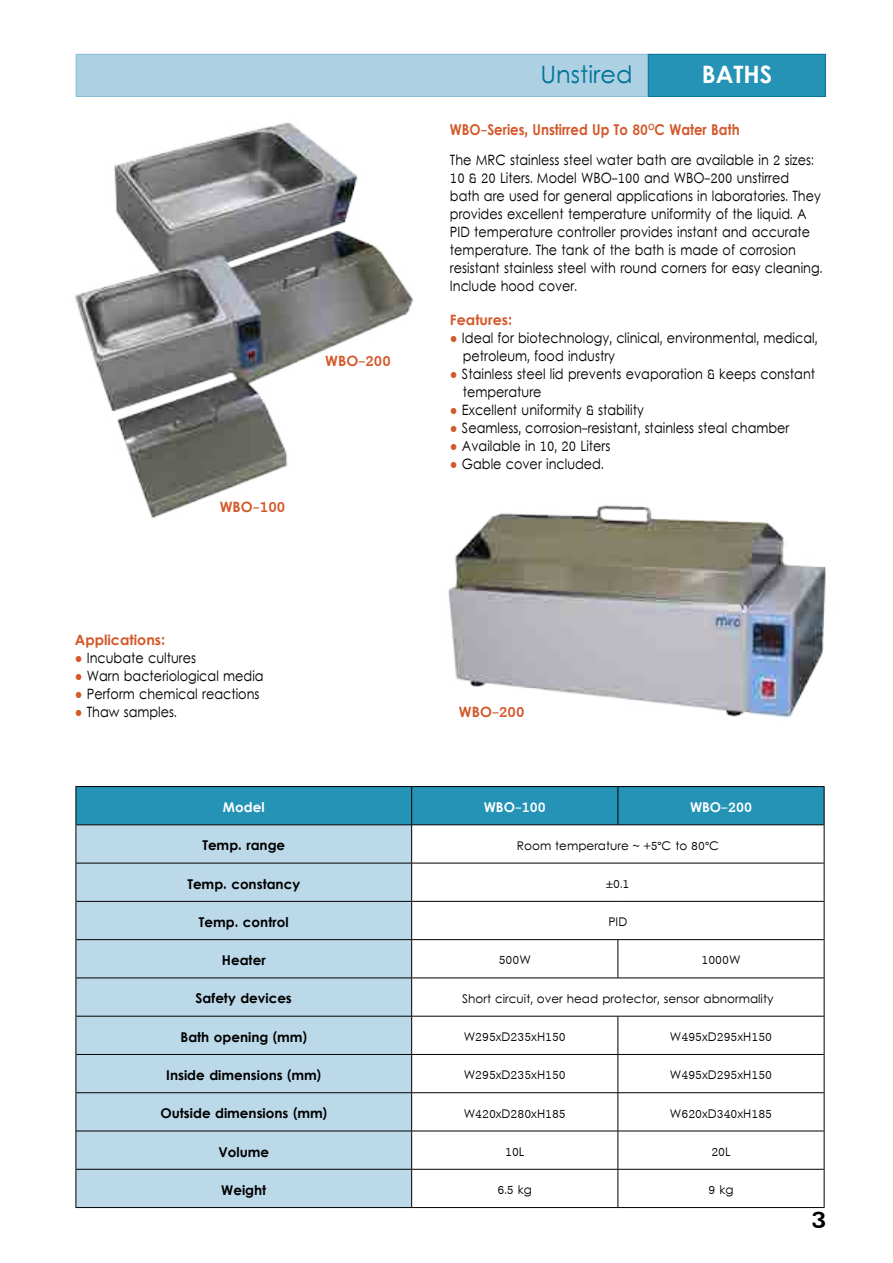
<style>
.page{position:relative;width:893px;height:1263px;background:#fff}
.page>*{position:absolute;margin:0;border:0;box-sizing:border-box;transform-origin:0 0}
.t1{font:24px "Levenim";color:#00739a}
.t2{font:24px "Levenim MT Bold";color:#fff}
.t3{font:23.25px "Levenim MT Bold";color:#000;scale:1.15 1}
.t4{font:15px "Levenim MT Bold";color:#d4582a;scale:.89 1}
.t5{font:14.25px/18px "Levenim";color:#000;scale:.9 1}
.t6{font:14.25px "Levenim MT Bold";color:#d4582a}
.t7{font:13.5px "Levenim MT Bold";color:#000}
.t8{font:13.5px "Levenim MT Bold";color:#fff}
.t9{font:12px "Levenim";color:#000}
.s1{font-family:"Arial";color:#d4582a}
</style>
<div class="page">
<img style="left:75px;top:123px;width:338px;height:395px">
<div style="left:76px;top:54px;width:750px;height:43px;background:#add1e2;border:1px solid #83bad3"></div>
<div style="left:648px;top:54px;width:178px;height:43px;background:#2493b6;border:1px solid #00739a"></div>
<div style="left:77px;top:787px;width:747px;height:37px;background:#2493b6"></div>
<div style="left:77px;top:825px;width:334px;height:382px;background:#bbd9e8"></div>
<hr style="left:76px;top:786px;width:336px;height:1px;background:#000">
<hr style="left:76px;top:787px;width:1px;height:38px;background:#000">
<hr style="left:412px;top:786px;width:206px;height:1px;background:#000">
<hr style="left:618px;top:786px;width:206px;height:1px;background:#000">
<hr style="left:824px;top:787px;width:1px;height:38px;background:#000">
<hr style="left:76px;top:825px;width:1px;height:38px;background:#000">
<hr style="left:824px;top:825px;width:1px;height:38px;background:#000">
<hr style="left:76px;top:863px;width:1px;height:38px;background:#000">
<hr style="left:824px;top:863px;width:1px;height:38px;background:#000">
<hr style="left:76px;top:901px;width:1px;height:39px;background:#000">
<hr style="left:824px;top:901px;width:1px;height:39px;background:#000">
<hr style="left:76px;top:940px;width:1px;height:38px;background:#000">
<hr style="left:824px;top:940px;width:1px;height:38px;background:#000">
<hr style="left:76px;top:978px;width:1px;height:38px;background:#000">
<hr style="left:824px;top:978px;width:1px;height:38px;background:#000">
<hr style="left:76px;top:1016px;width:1px;height:38px;background:#000">
<hr style="left:824px;top:1016px;width:1px;height:38px;background:#000">
<hr style="left:76px;top:1054px;width:1px;height:39px;background:#000">
<hr style="left:824px;top:1054px;width:1px;height:39px;background:#000">
<hr style="left:76px;top:1093px;width:1px;height:38px;background:#000">
<hr style="left:824px;top:1093px;width:1px;height:38px;background:#000">
<hr style="left:76px;top:1131px;width:1px;height:38px;background:#000">
<hr style="left:824px;top:1131px;width:1px;height:38px;background:#000">
<hr style="left:76px;top:1169px;width:1px;height:38px;background:#000">
<hr style="left:824px;top:1169px;width:1px;height:38px;background:#000">
<hr style="left:76px;top:1207px;width:336px;height:1px;background:#000">
<hr style="left:412px;top:1207px;width:206px;height:1px;background:#000">
<hr style="left:618px;top:1207px;width:206px;height:1px;background:#000">
<hr style="left:411px;top:787px;width:1px;height:37px;background:#000">
<hr style="left:618px;top:787px;width:1px;height:37px;background:#000">
<hr style="left:76px;top:824px;width:336px;height:1px;background:#000">
<hr style="left:412px;top:824px;width:206px;height:1px;background:#000">
<hr style="left:411px;top:825px;width:1px;height:38px;background:#000">
<hr style="left:618px;top:824px;width:206px;height:1px;background:#000">
<hr style="left:76px;top:863px;width:336px;height:1px;background:#000">
<hr style="left:412px;top:863px;width:206px;height:1px;background:#000">
<hr style="left:411px;top:863px;width:1px;height:38px;background:#000">
<hr style="left:618px;top:863px;width:206px;height:1px;background:#000">
<hr style="left:76px;top:901px;width:336px;height:1px;background:#000">
<hr style="left:412px;top:901px;width:206px;height:1px;background:#000">
<hr style="left:411px;top:901px;width:1px;height:38px;background:#000">
<hr style="left:618px;top:901px;width:206px;height:1px;background:#000">
<hr style="left:76px;top:939px;width:336px;height:1px;background:#000">
<hr style="left:412px;top:939px;width:206px;height:1px;background:#000">
<hr style="left:411px;top:940px;width:1px;height:38px;background:#000">
<hr style="left:618px;top:939px;width:206px;height:1px;background:#000">
<hr style="left:618px;top:940px;width:1px;height:38px;background:#000">
<hr style="left:76px;top:978px;width:336px;height:1px;background:#000">
<hr style="left:412px;top:978px;width:206px;height:1px;background:#000">
<hr style="left:411px;top:978px;width:1px;height:38px;background:#000">
<hr style="left:618px;top:978px;width:206px;height:1px;background:#000">
<hr style="left:76px;top:1016px;width:336px;height:1px;background:#000">
<hr style="left:412px;top:1016px;width:206px;height:1px;background:#000">
<hr style="left:411px;top:1016px;width:1px;height:38px;background:#000">
<hr style="left:618px;top:1016px;width:206px;height:1px;background:#000">
<hr style="left:618px;top:1016px;width:1px;height:38px;background:#000">
<hr style="left:76px;top:1054px;width:336px;height:1px;background:#000">
<hr style="left:412px;top:1054px;width:206px;height:1px;background:#000">
<hr style="left:411px;top:1055px;width:1px;height:37px;background:#000">
<hr style="left:618px;top:1054px;width:206px;height:1px;background:#000">
<hr style="left:618px;top:1055px;width:1px;height:37px;background:#000">
<hr style="left:76px;top:1092px;width:336px;height:1px;background:#000">
<hr style="left:412px;top:1092px;width:206px;height:1px;background:#000">
<hr style="left:411px;top:1093px;width:1px;height:38px;background:#000">
<hr style="left:618px;top:1092px;width:206px;height:1px;background:#000">
<hr style="left:618px;top:1093px;width:1px;height:38px;background:#000">
<hr style="left:76px;top:1131px;width:336px;height:1px;background:#000">
<hr style="left:412px;top:1131px;width:206px;height:1px;background:#000">
<hr style="left:411px;top:1131px;width:1px;height:38px;background:#000">
<hr style="left:618px;top:1131px;width:206px;height:1px;background:#000">
<hr style="left:618px;top:1131px;width:1px;height:38px;background:#000">
<hr style="left:76px;top:1169px;width:336px;height:1px;background:#000">
<hr style="left:412px;top:1169px;width:206px;height:1px;background:#000">
<hr style="left:411px;top:1169px;width:1px;height:38px;background:#000">
<hr style="left:618px;top:1169px;width:206px;height:1px;background:#000">
<hr style="left:618px;top:1169px;width:1px;height:38px;background:#000">
<img style="left:448px;top:505px;width:378px;height:212px">
<h1 class="t1" style="left:541px;top:60px;width:93px">Unstired</h1>
<h1 class="t2" style="left:702px;top:61px;width:72px">BATHS</h1>
<p class="t6" style="left:325px;top:353px;width:67px">WBO-200</p>
<p class="t6" style="left:220px;top:498px;width:67px">WBO-100</p>
<p class="t6" style="left:75px;top:631px;width:92px">Applications:</p>
<p class="t5" style="left:75px;top:650px;width:136px"><span class="s1">●</span> Incubate cultures</p>
<p class="t5" style="left:75px;top:668px;width:211px"><span class="s1">●</span> Warn bacteriological media</p>
<p class="t5" style="left:75px;top:686px;width:207px"><span class="s1">●</span> Perform chemical reactions</p>
<p class="t5" style="left:75px;top:704px;width:115px"><span class="s1">●</span> Thaw samples.</p>
<p class="t4" style="left:450px;top:121px;width:327px">WBO-Series, Unstirred Up To 80<sup>O</sup>C Water Bath</p>
<p class="t5" style="left:450px;top:152px;width:415px">The MRC stainless steel water bath are available in 2 sizes:<br>10 &amp; 20 Liters. Model WBO-100 and WBO-200 unstirred bath are used for general applications in laboratories. They provides excellent temperature uniformity of the liquid. A PID temperature controller provides instant and accurate temperature. The tank of the bath is made of corrosion resistant stainless steel with round corners for easy cleaning.<br>Include hood cover.</p>
<p class="t6" style="left:450px;top:311px;width:64px">Features:</p>
<p class="t5" style="left:463px;top:330px;width:396px;text-indent:-13px"><span class="s1">●</span> Ideal for biotechnology, clinical, environmental, medical, petroleum, food industry</p>
<p class="t5" style="left:463px;top:366px;width:393px;text-indent:-13px"><span class="s1">●</span> Stainless steel lid prevents evaporation &amp; keeps constant temperature</p>
<p class="t5" style="left:450px;top:402px;width:217px"><span class="s1">●</span> Excellent uniformity &amp; stability</p>
<p class="t5" style="left:450px;top:420px;width:379px"><span class="s1">●</span> Seamless, corrosion-resistant, stainless steal chamber</p>
<p class="t5" style="left:450px;top:438px;width:180px"><span class="s1">●</span> Available in 10, 20 Liters</p>
<p class="t5" style="left:450px;top:456px;width:172px"><span class="s1">●</span> Gable cover included.</p>
<p class="t6" style="left:459px;top:703px;width:67px">WBO-200</p>
<p class="t8" style="left:223px;top:799px;width:43px">Model</p>
<p class="t8" style="left:484px;top:799px;width:64px">WBO-100</p>
<p class="t8" style="left:690px;top:799px;width:64px">WBO-200</p>
<p class="t7" style="left:202px;top:837px;width:84px">Temp. range</p>
<p class="t9" style="left:517px;top:838px;width:203px">Room temperature ~ +5°C to 80°C</p>
<p class="t7" style="left:187px;top:876px;width:114px">Temp. constancy</p>
<p class="t9" style="left:606px;top:876px;width:25px">±0.1</p>
<p class="t7" style="left:199px;top:914px;width:91px">Temp. control</p>
<p class="t9" style="left:608px;top:915px;width:20px">PID</p>
<p class="t7" style="left:222px;top:952px;width:45px">Heater</p>
<p class="t9" style="left:499px;top:953px;width:34px">500W</p>
<p class="t9" style="left:701px;top:953px;width:41px">1000W</p>
<p class="t7" style="left:196px;top:991px;width:98px">Safety devices</p>
<p class="t9" style="left:462px;top:991px;width:313px">Short circuit, over head protector, sensor abnormality</p>
<p class="t7" style="left:181px;top:1029px;width:128px">Bath opening (mm)</p>
<p class="t9" style="left:464px;top:1030px;width:104px">W295xD235xH150</p>
<p class="t9" style="left:670px;top:1030px;width:104px">W495xD295xH150</p>
<p class="t7" style="left:166px;top:1067px;width:157px">Inside dimensions (mm)</p>
<p class="t9" style="left:464px;top:1068px;width:104px">W295xD235xH150</p>
<p class="t9" style="left:670px;top:1068px;width:104px">W495xD295xH150</p>
<p class="t7" style="left:160px;top:1105px;width:168px">Outside dimensions (mm)</p>
<p class="t9" style="left:464px;top:1106px;width:104px">W420xD280xH185</p>
<p class="t9" style="left:670px;top:1106px;width:104px">W620xD340xH185</p>
<p class="t7" style="left:218px;top:1144px;width:52px">Volume</p>
<p class="t9" style="left:505px;top:1144px;width:21px">10L</p>
<p class="t9" style="left:711px;top:1144px;width:21px">20L</p>
<p class="t7" style="left:221px;top:1182px;width:47px">Weight</p>
<p class="t9" style="left:498px;top:1183px;width:36px">6.5 kg</p>
<p class="t9" style="left:708px;top:1183px;width:26px">9 kg</p>
<h2 class="t3" style="left:811px;top:1206px;width:15px">3</h2>
</div>
